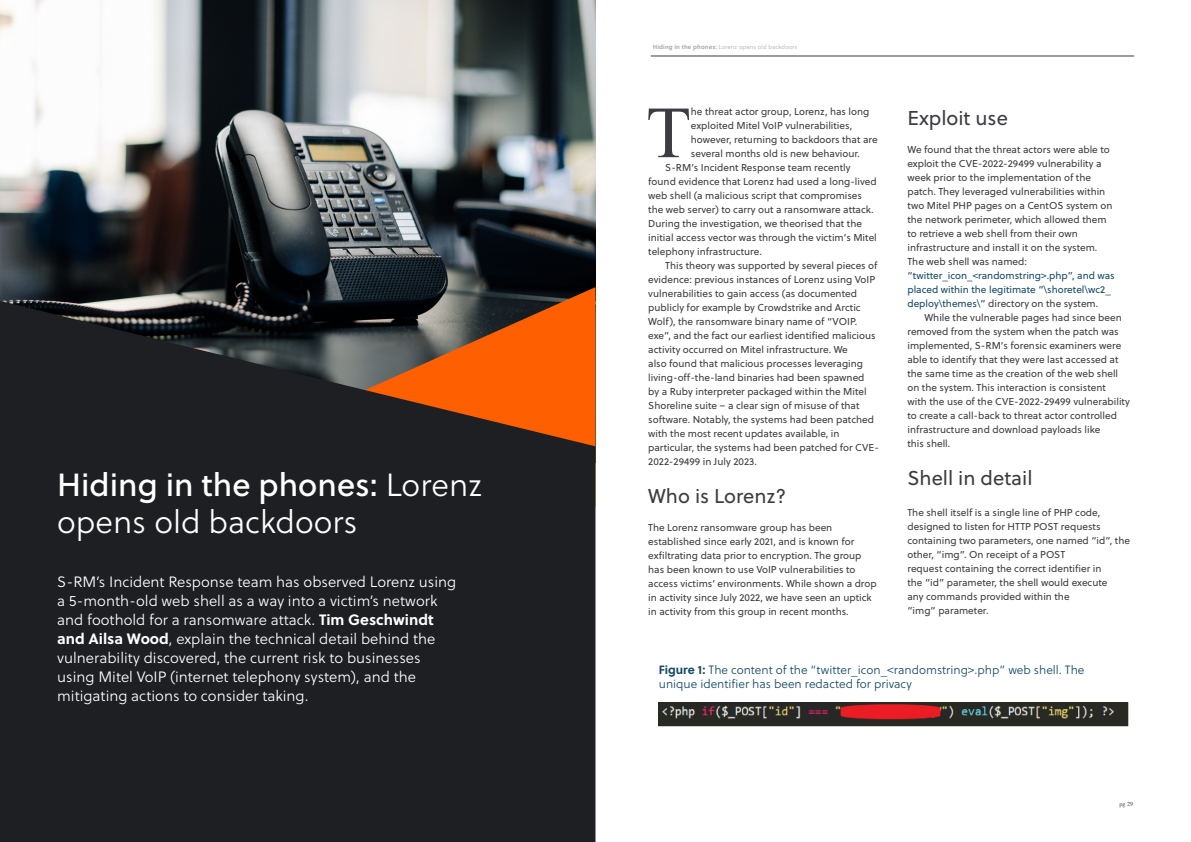
<style>
.page{position:relative;width:1191px;height:842px;background:#fff}
.page>*{position:absolute;margin:0;border:0;box-sizing:border-box;transform-origin:0 0}
.t1{font:73.4px "Times New Roman";color:#3c3c41}
.t2{font:32px "Soleil Bk";color:#fff}
.t3{font:32px "Soleil Lt";color:#fff}
.t4{font:20px "Soleil";color:#3c3c41}
.t5{font:15px/19px "Soleil Lt";color:#fff}
.t6{font:12px/14px "Soleil Lt";color:#144963}
.t7{font:10px/14px "Soleil";color:#3c3c41}
.t8{font:10px/14px "Soleil";color:#144963}
.t9{font:6px "Soleil Lt";letter-spacing:.02em;color:#a8a9ac}
.t10{font:6px "Times";color:#3c3c41}
.s1{font-family:"Soleil Lt"}
.s2{font-family:"Soleil";font-weight:700}
.s3{color:#3c3c41}
</style>
<div class="page">
<img style="left:0;top:0;width:595px;height:301px">
<svg style="left:300px;top:287px;width:295px;height:14px;background:#2d2c2b"></svg>
<svg style="left:0;top:301px;width:595px;height:541px;background:#2b2522"></svg>
<img style="left:659px;top:703px;width:469px;height:24px">
<hr style="left:651px;top:56px;width:483px;height:1px;background:#3c3c41">
<h2 class="t2" style="left:57px;top:461px;width:426px">Hiding in the phones: <span class="s1">Lorenz</span></h2>
<h2 class="t3" style="left:57px;top:499px;width:302px">opens old backdoors</h2>
<p class="t5" style="left:57px;top:572px;width:400px">S-RM’s Incident Response team has observed Lorenz using a 5-month-old web shell as a way into a victim’s network and foothold for a ransomware attack. <span class="s2">Tim Geschwindt and Ailsa Wood</span>, explain the technical detail behind the vulnerability discovered, the current risk to businesses using Mitel VoIP (internet telephony system), and the mitigating actions to consider taking.</p>
<p class="t9" style="left:653px;top:43px;width:146px"><span class="s2">Hiding in the phones:</span> Lorenz opens old backdoors</p>
<h1 class="t1" style="left:646px;top:83px;width:46px">T</h1>
<p class="t7" style="left:691px;top:104px;width:180px">he threat actor group, Lorenz, has long</p>
<p class="t7" style="left:691px;top:118px;width:163px">exploited Mitel VoIP vulnerabilities,</p>
<p class="t7" style="left:691px;top:132px;width:188px">however, returning to backdoors that are</p>
<p class="t7" style="left:691px;top:146px;width:171px">several months old is new behaviour.</p>
<p class="t7" style="left:665px;top:160px;width:187px">S-RM’s Incident Response team recently</p>
<p class="t7" style="left:648px;top:174px;width:230px">found evidence that Lorenz had used a long-lived</p>
<p class="t7" style="left:648px;top:188px;width:215px">web shell (a malicious script that compromises</p>
<p class="t7" style="left:648px;top:202px;width:227px">the web server) to carry out a ransomware attack.</p>
<p class="t7" style="left:648px;top:216px;width:215px">During the investigation, we theorised that the</p>
<p class="t7" style="left:648px;top:230px;width:230px">initial access vector was through the victim’s Mitel</p>
<p class="t7" style="left:648px;top:244px;width:115px">telephony infrastructure.</p>
<p class="t7" style="left:665px;top:258px;width:214px">This theory was supported by several pieces of</p>
<p class="t7" style="left:648px;top:272px;width:228px">evidence: previous instances of Lorenz using VoIP</p>
<p class="t7" style="left:648px;top:286px;width:210px">vulnerabilities to gain access (as documented</p>
<p class="t7" style="left:648px;top:300px;width:214px">publicly for example by Crowdstrike and Arctic</p>
<p class="t7" style="left:648px;top:314px;width:211px">Wolf), the ransomware binary name of “VOIP.</p>
<p class="t7" style="left:648px;top:328px;width:229px">exe”, and the fact our earliest identified malicious</p>
<p class="t7" style="left:648px;top:342px;width:201px">activity occurred on Mitel infrastructure. We</p>
<p class="t7" style="left:648px;top:356px;width:216px">also found that malicious processes leveraging</p>
<p class="t7" style="left:648px;top:370px;width:218px">living-off-the-land binaries had been spawned</p>
<p class="t7" style="left:648px;top:384px;width:220px">by a Ruby interpreter packaged within the Mitel</p>
<p class="t7" style="left:648px;top:398px;width:213px">Shoreline suite – a clear sign of misuse of that</p>
<p class="t7" style="left:648px;top:412px;width:227px">software. Notably, the systems had been patched</p>
<p class="t7" style="left:648px;top:426px;width:193px">with the most recent updates available, in</p>
<p class="t7" style="left:648px;top:440px;width:232px">particular, the systems had been patched for CVE-</p>
<p class="t7" style="left:648px;top:454px;width:110px">2022-29499 in July 2023.</p>
<h3 class="t4" style="left:648px;top:482px;width:140px">Who is Lorenz?</h3>
<p class="t7" style="left:648px;top:520px;width:230px">The Lorenz ransomware group has been established since early 2021, and is known for exfiltrating data prior to encryption. The group has been known to use VoIP vulnerabilities to access victims’ environments. While shown a drop in activity since July 2022, we have seen an uptick in activity from this group in recent months.</p>
<h3 class="t4" style="left:907px;top:104px;width:102px">Exploit use</h3>
<p class="t7" style="left:907px;top:142px;width:207px">We found that the threat actors were able to exploit the CVE-2022-29499 vulnerability a week prior to the implementation of the patch. They leveraged vulnerabilities within two Mitel PHP pages on a CentOS system on the network perimeter, which allowed them to retrieve a web shell from their own infrastructure and install it on the system.<br>The web shell was named:</p>
<p class="t8" style="left:907px;top:268px;width:209px">“twitter_icon_&lt;randomstring&gt;.php”, and was placed within the legitimate “\shoretel\wc2_ deploy\themes\” <span class="s3">directory on the system.</span></p>
<p class="t7" style="left:907px;top:310px;width:224px;text-indent:17px">While the vulnerable pages had since been removed from the system when the patch was implemented, S-RM’s forensic examiners were able to identify that they were last accessed at the same time as the creation of the web shell on the system. This interaction is consistent<br>with the use of the CVE-2022-29499 vulnerability to create a call-back to threat actor controlled infrastructure and download payloads like<br>this shell.</p>
<h3 class="t4" style="left:907px;top:464px;width:127px">Shell in detail</h3>
<p class="t7" style="left:907px;top:505px;width:224px">The shell itself is a single line of PHP code, designed to listen for HTTP POST requests containing two parameters, one named “id”, the other, “img”. On receipt of a POST<br>request containing the correct identifier in<br>the “id” parameter, the shell would execute<br>any commands provided within the<br>“img” parameter.</p>
<p class="t6" style="left:659px;top:663px;width:427px"><span class="s2">Figure 1:</span> The content of the “twitter_icon_&lt;randomstring&gt;.php” web shell. The unique identifier has been redacted for privacy</p>
<p class="t10" style="left:1119px;top:798px;width:15px">pg 29</p>
</div>
